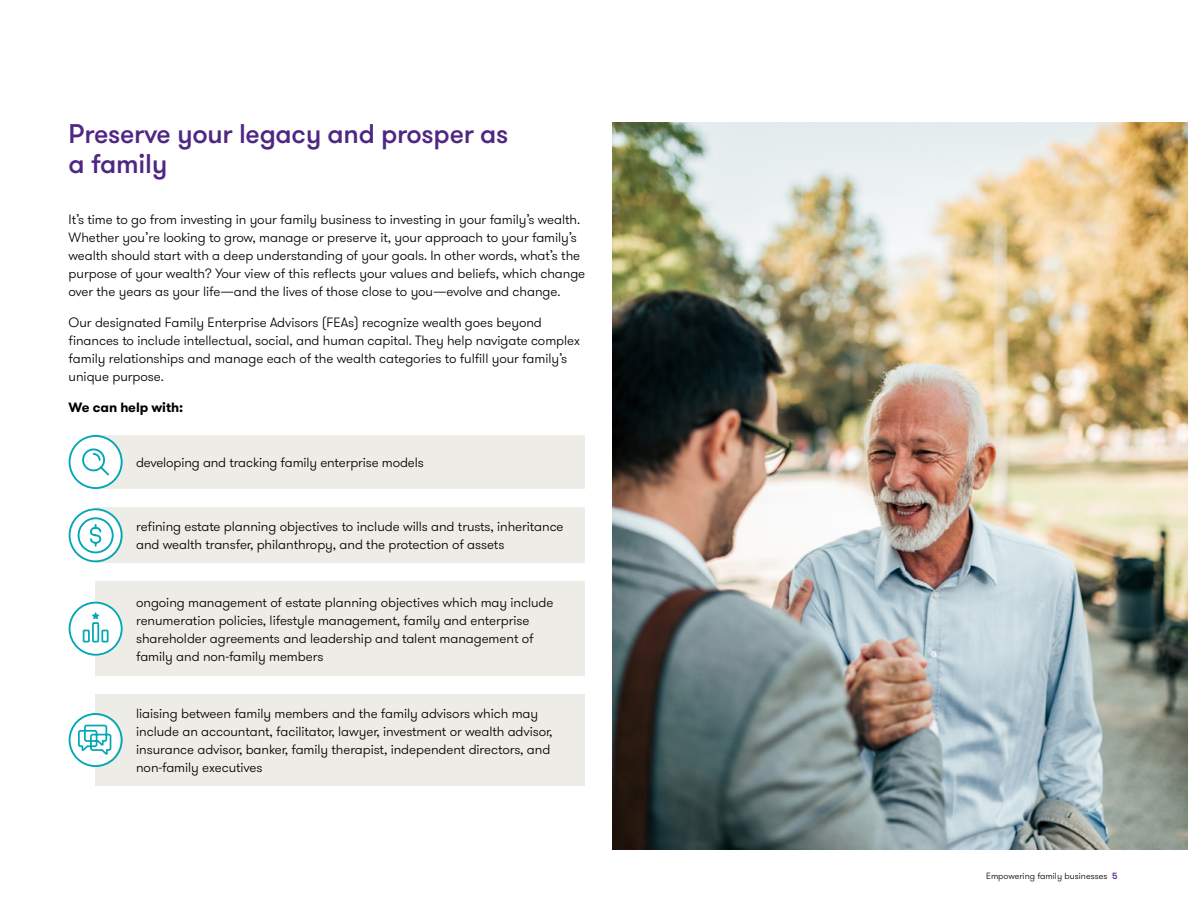
<style>
.page{position:relative;width:1188px;height:918px;background:#fff}
.page>*{position:absolute;margin:0;border:0;box-sizing:border-box;transform-origin:0 0}
.t1{font:500 27px/30px "GT Walsheim Pro";letter-spacing:-.01em;color:#4f2683}
.Body_Text{font:300 13.5px/18px "GT Walsheim Pro";letter-spacing:-.005em;color:#000}
.Body_text{font:300 13.5px/18px "GT Walsheim Pro";letter-spacing:-.005em;color:#000}
.Body_bullet_w_icon{font:300 13.5px "GT Walsheim Pro";letter-spacing:-.01em;color:#000}
.Body_Text-2{font:700 13.5px "GT Walsheim Pro";letter-spacing:-.005em;color:#000}
.t2{font:300 9px "GT Walsheim Pro";color:#000}
.s1{font-weight:500;color:#4f2683}
</style>
<div class="page">
<div style="left:96px;top:435px;width:489px;height:54px;background:#eeece7"></div>
<svg style="left:69px;top:435px;width:54px;height:54px"></svg>
<div style="left:96px;top:508px;width:489px;height:55px;background:#eeece7"></div>
<svg style="left:69px;top:508px;width:54px;height:54px"></svg>
<div style="left:96px;top:582px;width:489px;height:94px;background:#eeece7"></div>
<svg style="left:69px;top:602px;width:54px;height:54px"></svg>
<div style="left:96px;top:694px;width:489px;height:92px;background:#eeece7"></div>
<svg style="left:69px;top:713px;width:54px;height:54px"></svg>
<img style="left:612px;top:122px;width:576px;height:727px">
<h2 class="t1" style="left:69px;top:120px;width:441px">Preserve your legacy and prosper as a family</h2>
<p class="Body_Text" style="left:69px;top:211px;width:518px">It’s time to go from investing in your family business to investing in your family’s wealth.<br>Whether you’re looking to grow, manage or preserve it, your approach to your family’s wealth should start with a deep understanding of your goals. In other words, what’s the purpose of your wealth? Your view of this reflects your values and beliefs, which change over the years as your life—and the lives of those close to you—evolve and change.</p>
<p class="Body_Text" style="left:69px;top:314px;width:513px">Our designated Family Enterprise Advisors (FEAs) recognize wealth goes beyond finances to include intellectual, social, and human capital. They help navigate complex family relationships and manage each of the wealth categories to fulfill your family’s unique purpose.</p>
<p class="Body_Text-2" style="left:69px;top:398px;width:116px">We can help with:</p>
<p class="Body_bullet_w_icon" style="left:136px;top:454px;width:289px">developing and tracking family enterprise models</p>
<p class="Body_text" style="left:136px;top:518px;width:429px">refining estate planning objectives to include wills and trusts, inheritance and wealth transfer, philanthropy, and the protection of assets</p>
<p class="Body_text" style="left:136px;top:593px;width:419px">ongoing management of estate planning objectives which may include renumeration policies, lifestyle management, family and enterprise shareholder agreements and leadership and talent management of family and non-family members</p>
<p class="Body_text" style="left:136px;top:705px;width:418px">liaising between family members and the family advisors which may include an accountant, facilitator, lawyer, investment or wealth advisor, insurance advisor, banker, family therapist, independent directors, and non-family executives</p>
<p class="t2" style="left:986px;top:870px;width:133px">Empowering family businesses <span class="s1">5</span></p>
</div>
